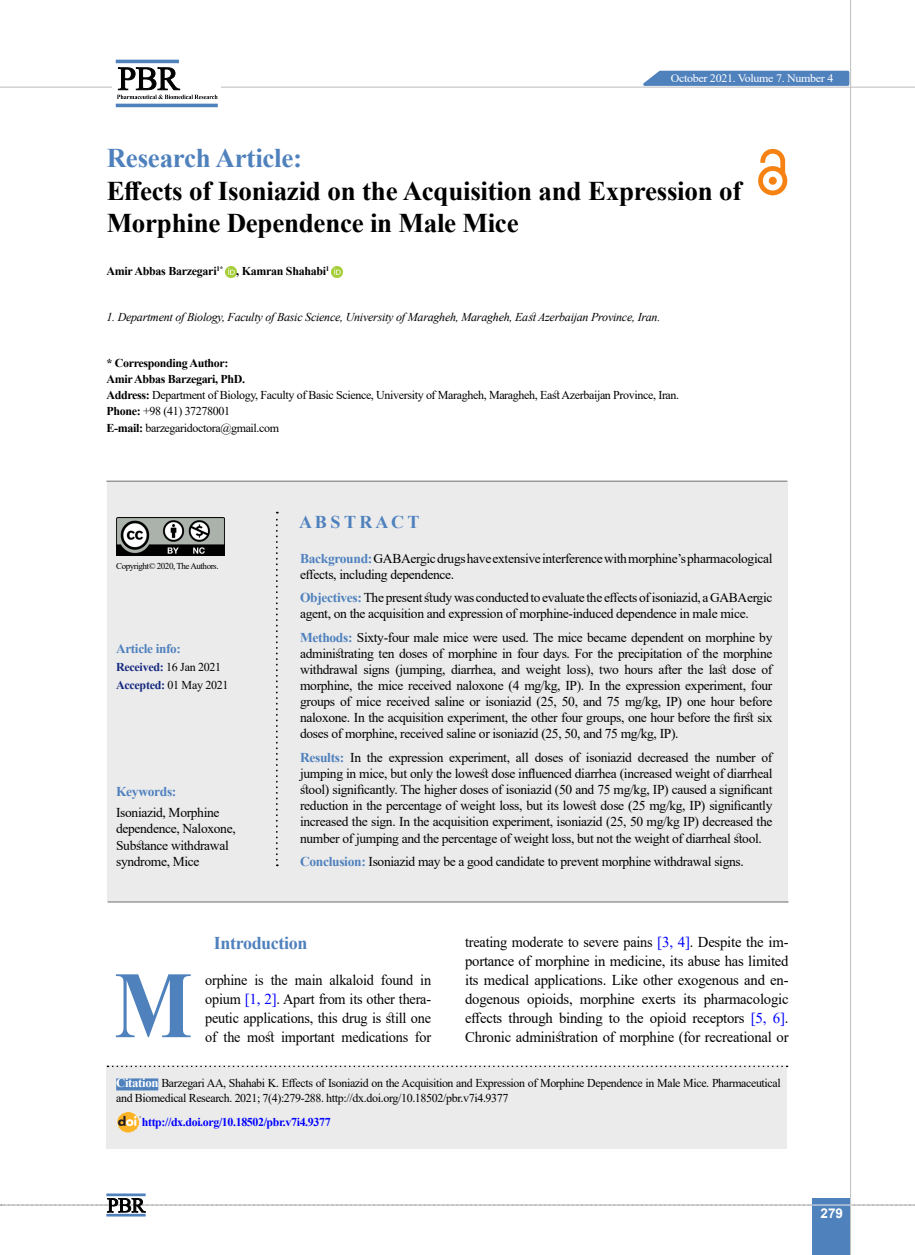
<style>
.page{position:relative;width:915px;height:1255px;background:#fff}
.page>*{position:absolute;margin:0;border:0;box-sizing:border-box;transform-origin:0 0}
.t1{font:700 94.8px "Times New Roman";color:#4f81bd;scale:.87 1}
.t2{font:700 27px/32.4px "Times New Roman";letter-spacing:-.01em;color:#000}
.t3{font:700 27px "Times New Roman";letter-spacing:-.01em;color:#4f81bd}
.t4{font:700 18px "Times New Roman";letter-spacing:-.02em;color:#4f81bd}
.t5{font:15px/19px "Times New Roman";letter-spacing:-.015em;color:#000;text-align:justify;scale:.95 1}
.t6{font:15px "Times New Roman";letter-spacing:-.015em;color:#000}
.t7{font:13.5px/16px "Times New Roman";letter-spacing:-.025em;color:#000}
.t8{font:700 13.5px "Times New Roman";letter-spacing:-.025em;color:#4f81bd}
.t9{font:700 13.5px "Arial";color:#fff}
.t10{font:700 13.2px "Times New Roman";letter-spacing:-.025em;color:#4f81bd}
.t11{font:12px/16.2px "Times New Roman";letter-spacing:-.03em;color:#000}
.t12{font:italic 12px "Times New Roman";letter-spacing:-.02em;color:#000}
.t13{font:700 12px "Times New Roman";letter-spacing:-.03em;color:#00f}
.t14{font:700 12px/18.3px "Times New Roman";letter-spacing:-.025em;color:#14287e}
.t15{font:700 12px "Times New Roman";letter-spacing:-.025em;color:#000}
.t16{font:11.4px "Times New Roman";letter-spacing:-.025em;color:#fff;scale:1.05 1}
.t17{font:9px "Times New Roman";letter-spacing:-.05em;color:#000}
.s1{font-weight:700}
.s2{font-weight:400;color:#000}
.s3{font-weight:700;color:#4f81bd}
.s4{color:#00f}
.s5{font-weight:700;font-size:12.75px;color:#fff}
</style>
<div class="page">
<div style="left:812px;top:1198px;width:38px;height:56px;background:#4f81bd"></div>
<hr style="left:849px;top:0;width:1px;height:1254px;background:#c2c4c6">
<hr style="left:0;top:87px;width:914px;height:1px;background:#c2c4c6">
<svg style="left:635px;top:69px;width:215px;height:18px;background:#749bca"></svg>
<svg style="left:1px;top:1197px;width:914px;height:15px"></svg>
<hr style="left:106px;top:1193px;width:40px;height:3px;background:#4f81bd">
<hr style="left:106px;top:1213px;width:40px;height:3px;background:#4f81bd">
<div style="left:112px;top:56px;width:108px;height:49px;background:linear-gradient(to right,#fff,#fff)"></div>
<hr style="left:116px;top:60px;width:63px;height:3px;background:#4f81bd">
<hr style="left:116px;top:104px;width:102px;height:3px;background:#4f81bd">
<svg style="left:117px;top:67px;width:100px;height:32px"></svg>
<div style="left:107px;top:481px;width:680px;height:420px;background:#ebebec"></div>
<svg style="left:226px;top:267px;width:10px;height:10px"></svg>
<svg style="left:332px;top:267px;width:10px;height:10px"></svg>
<svg style="left:276px;top:511px;width:2px;height:355px"></svg>
<hr style="left:106px;top:481px;width:681px;height:1px;background:#6d6e71">
<hr style="left:108px;top:901px;width:680px;height:1px;background:#6d6e71">
<img style="left:116px;top:517px;width:108px;height:38px">
<div style="left:106px;top:1065px;width:680px;height:83px;background:#ebebec"></div>
<div style="left:116px;top:1078px;width:42px;height:12px;background:#4f81bd"></div>
<img style="left:117px;top:1112px;width:24px;height:20px">
<svg style="left:758px;top:149px;width:29px;height:46px"></svg>
<div style="left:768px;top:177px;width:8px;height:8px;background:#f58212;border-radius:50%"></div>
<svg style="left:107px;top:1065px;width:680px;height:2px"></svg>
<p class="t16" style="left:670px;top:70px;width:156px">October 2021. Volume 7. Number 4</p>
<h2 class="t3" style="left:107px;top:139px;width:197px">Research Article:</h2>
<h2 class="t2" style="left:107px;top:173px;width:636px">Effects of Isoniazid on the Acquisition and Expression of<br>Morphine Dependence in Male Mice</h2>
<p class="t15" style="left:106px;top:263px;width:224px">Amir Abbas Barzegari<sup>1*</sup> , Kamran Shahabi<sup>1</sup></p>
<p class="t12" style="left:106px;top:308px;width:555px">1. Department of Biology, Faculty of Basic Science, University of Maragheh, Maragheh, East Azerbaijan Province, Iran.</p>
<p class="t11" style="left:107px;top:354px;width:574px"><span class="s1">* Corresponding Author:<br>Amir Abbas Barzegari, PhD.<br>Address:</span> Department of Biology, Faculty of Basic Science, University of Maragheh, Maragheh, East Azerbaijan Province, Iran.<br><span class="s1">Phone:</span> +98 (41) 37278001<br><span class="s1">E-mail:</span> barzegaridoctora@gmail.com</p>
<p class="t17" style="left:116px;top:559px;width:104px">Copyright© 2020, The Authors.</p>
<p class="t10" style="left:116px;top:639px;width:66px">Article info:</p>
<p class="t14" style="left:116px;top:657px;width:114px">Received: <span class="s2">16 Jan 2021<br></span>Accepted: <span class="s2">01 May 2021</span></p>
<p class="t8" style="left:116px;top:782px;width:62px">Keywords:</p>
<p class="t7" style="left:116px;top:803px;width:121px;line-height:16.5px">Isoniazid, Morphine dependence, Naloxone,<br>Substance withdrawal syndrome, Mice</p>
<h3 class="t4" style="left:299px;top:508px;width:122px">A B S T R A C T</h3>
<p class="t7" style="left:300px;top:549px;width:473px"><span class="s3">Background:</span>GABAergic drugs have extensive interference with morphine’s pharmacological effects, including dependence.</p>
<p class="t7" style="left:300px;top:589px;width:473px"><span class="s3">Objectives:</span>The present study was conducted to evaluate the effects of isoniazid, a GABAergic agent, on the acquisition and expression of morphine-induced dependence in male mice.</p>
<p class="t7" style="left:300px;top:629px;width:473px;text-align:justify"><span class="s3">Methods:</span> Sixty-four male mice were used. The mice became dependent on morphine by administrating ten doses of morphine in four days. For the precipitation of the morphine withdrawal signs (jumping, diarrhea, and weight loss), two hours after the last dose of morphine, the mice received naloxone (4 mg/kg, IP). In the expression experiment, four groups of mice received saline or isoniazid (25, 50, and 75 mg/kg, IP) one hour before naloxone. In the acquisition experiment, the other four groups, one hour before the first six doses of morphine, received saline or isoniazid (25, 50, and 75 mg/kg, IP).</p>
<p class="t7" style="left:300px;top:749px;width:473px;text-align:justify"><span class="s3">Results:</span> In the expression experiment, all doses of isoniazid decreased the number of jumping in mice, but only the lowest dose influenced diarrhea (increased weight of diarrheal stool) significantly. The higher doses of isoniazid (50 and 75 mg/kg, IP) caused a significant reduction in the percentage of weight loss, but its lowest dose (25 mg/kg, IP) significantly increased the sign. In the acquisition experiment, isoniazid (25, 50 mg/kg IP) decreased the number of jumping and the percentage of weight loss, but not the weight of diarrheal stool.</p>
<p class="t7" style="left:300px;top:853px;width:445px"><span class="s3">Conclusion:</span> Isoniazid may be a good candidate to prevent morphine withdrawal signs.</p>
<h1 class="t1" style="left:114px;top:937px;width:91px">M</h1>
<h3 class="t4" style="left:214px;top:929px;width:95px">Introduction</h3>
<p class="t5" style="left:205px;top:969px;width:239px">orphine is the main alkaloid found in opium <span class="s4">[1, 2]</span>. Apart from its other thera&shy;peutic applications, this drug is still one of the most important medications for</p>
<p class="t5" style="left:465px;top:931px;width:342px">treating moderate to severe pains <span class="s4">[3, 4]</span>. Despite the im&shy;portance of morphine in medicine, its abuse has limited its medical applications. Like other exogenous and en&shy;dogenous opioids, morphine exerts its pharmacologic effects through binding to the opioid receptors <span class="s4">[5, 6]</span>.</p>
<p class="t6" style="left:465px;top:1026px;width:325px">Chronic administration of morphine (for recreational or</p>
<p class="t11" style="left:116px;top:1075px;width:665px;line-height:15px"><span class="s5">Citation</span> Barzegari AA, Shahabi K. Effects of Isoniazid on the Acquisition and Expression of Morphine Dependence in Male Mice. Pharmaceutical and Biomedical Research. 2021; 7(4):279-288. http://dx.doi.org/10.18502/pbr.v7i4.9377</p>
<p class="t13" style="left:142px;top:1113px;width:190px">http://dx.doi.org/10.18502/pbr.v7i4.9377</p>
<p class="t9" style="left:820px;top:1203px;width:24px">279</p>
</div>
